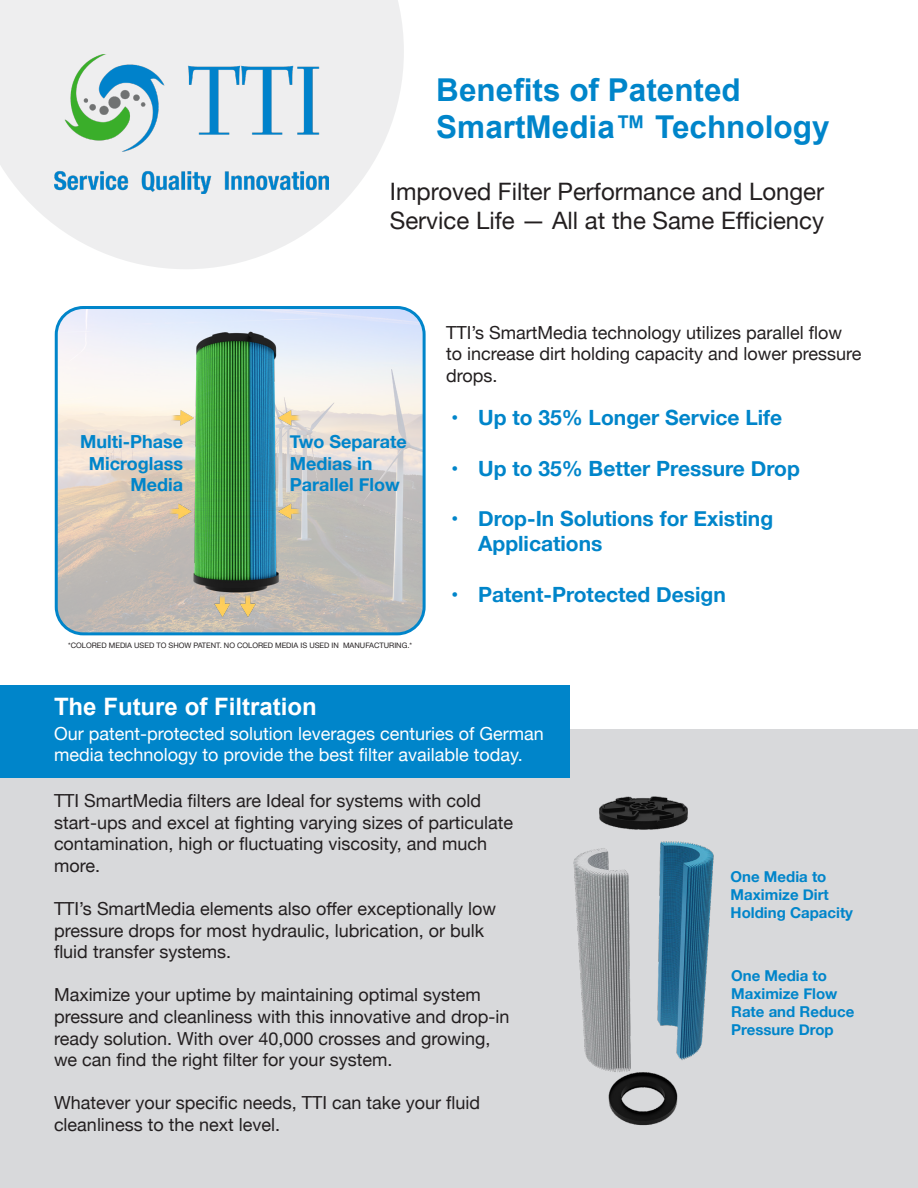
<style>
.page{position:relative;width:918px;height:1188px;background:#fff}
.page>*{position:absolute;margin:0;border:0;box-sizing:border-box;transform-origin:0 0}
.t1{font:700 31.5px "Arial";color:#0085ca}
.t2{font:24px/28.8px "Helvetica Neue";color:#231f20}
.t3{font:700 24px "Arial";color:#fff}
.t4{font:700 21px/25.2px "Helvetica Neue";color:#0085ca}
.t5{font:18px/21.6px "Helvetica Neue";color:#231f20}
.t6{font:18px/21.6px "Helvetica Neue";color:#fff}
.t7{font:700 18px/21.6px "Helvetica Neue";color:#0085ca}
.t8{font:700 15px/18px "Helvetica Neue";color:#0085ca}
.t9{font:7.5px "Helvetica Neue";color:#231f20}
</style>
<div class="page">
<div style="left:0;top:729px;width:918px;height:459px;background:#d8d9db"></div>
<img style="left:56px;top:310px;width:366px;height:324px">
<div style="left:55px;top:306px;width:371px;height:329px;border:3px solid #0085ca;border-radius:27px"></div>
<svg style="left:0;top:0;width:404px;height:269px;fill:#eeeeef"></svg>
<img style="left:128px;top:306px;width:225px;height:330px">
<img style="left:55px;top:54px;width:273px;height:140px">
<div style="left:0;top:685px;width:569px;height:93px;background:#0085ca"></div>
<img style="left:573px;top:796px;width:141px;height:330px">
<p class="t7" style="left:80px;top:431px;width:104px;text-align:right">Multi-Phase<br>Microglass<br>Media</p>
<p class="t1" style="left:436px;top:69px;width:306px">Benefits of Patented</p>
<p class="t1" style="left:436px;top:107px;width:395px">SmartMedia™ Technology</p>
<p class="t2" style="left:390px;top:179px;width:436px">Improved Filter Performance and Longer<br>Service Life — All at the Same Efficiency</p>
<p class="t7" style="left:290px;top:431px;width:118px">Two Separate<br>Medias in<br>Parallel Flow</p>
<p class="t5" style="left:446px;top:322px;width:417px">TTI’s SmartMedia technology utilizes parallel flow to increase dirt holding capacity and lower pressure drops.</p>
<p class="t4" style="left:451px;top:406px;width:333px">• Up to 35% Longer Service Life</p>
<p class="t4" style="left:451px;top:456px;width:350px">• Up to 35% Better Pressure Drop</p>
<p class="t4" style="left:478px;top:507px;width:297px;text-indent:-27px">• Drop-In Solutions for Existing<br>Applications</p>
<p class="t4" style="left:451px;top:582px;width:276px">• Patent-Protected Design</p>
<p class="t9" style="left:68px;top:640px;width:345px">*COLORED MEDIA USED TO SHOW PATENT. NO COLORED MEDIA IS USED IN MANUFACTURING.*</p>
<p class="t3" style="left:54px;top:690px;width:264px">The Future of Filtration</p>
<p class="t6" style="left:54px;top:723px;width:491px">Our patent-protected solution leverages centuries of German media technology to provide the best filter available today.</p>
<p class="t5" style="left:54px;top:791px;width:461px">TTI SmartMedia filters are Ideal for systems with cold start-ups and excel at fighting varying sizes of particulate contamination, high or fluctuating viscosity, and much more.</p>
<p class="t5" style="left:54px;top:899px;width:444px">TTI’s SmartMedia elements also offer exceptionally low</p>
<p class="t5" style="left:54px;top:920px;width:432px">pressure drops for most hydraulic, lubrication, or bulk fluid transfer systems.</p>
<p class="t5" style="left:54px;top:985px;width:457px">Maximize your uptime by maintaining optimal system pressure and cleanliness with this innovative and drop-in ready solution. With over 40,000 crosses and growing, we can find the right filter for your system.</p>
<p class="t5" style="left:54px;top:1093px;width:428px">Whatever your specific needs, TTI can take your fluid cleanliness to the next level.</p>
<p class="t8" style="left:731px;top:868px;width:124px">One Media to<br>Maximize Dirt<br>Holding Capacity</p>
<p class="t8" style="left:731px;top:967px;width:125px">One Media to<br>Maximize Flow<br>Rate and Reduce<br>Pressure Drop</p>
</div>
